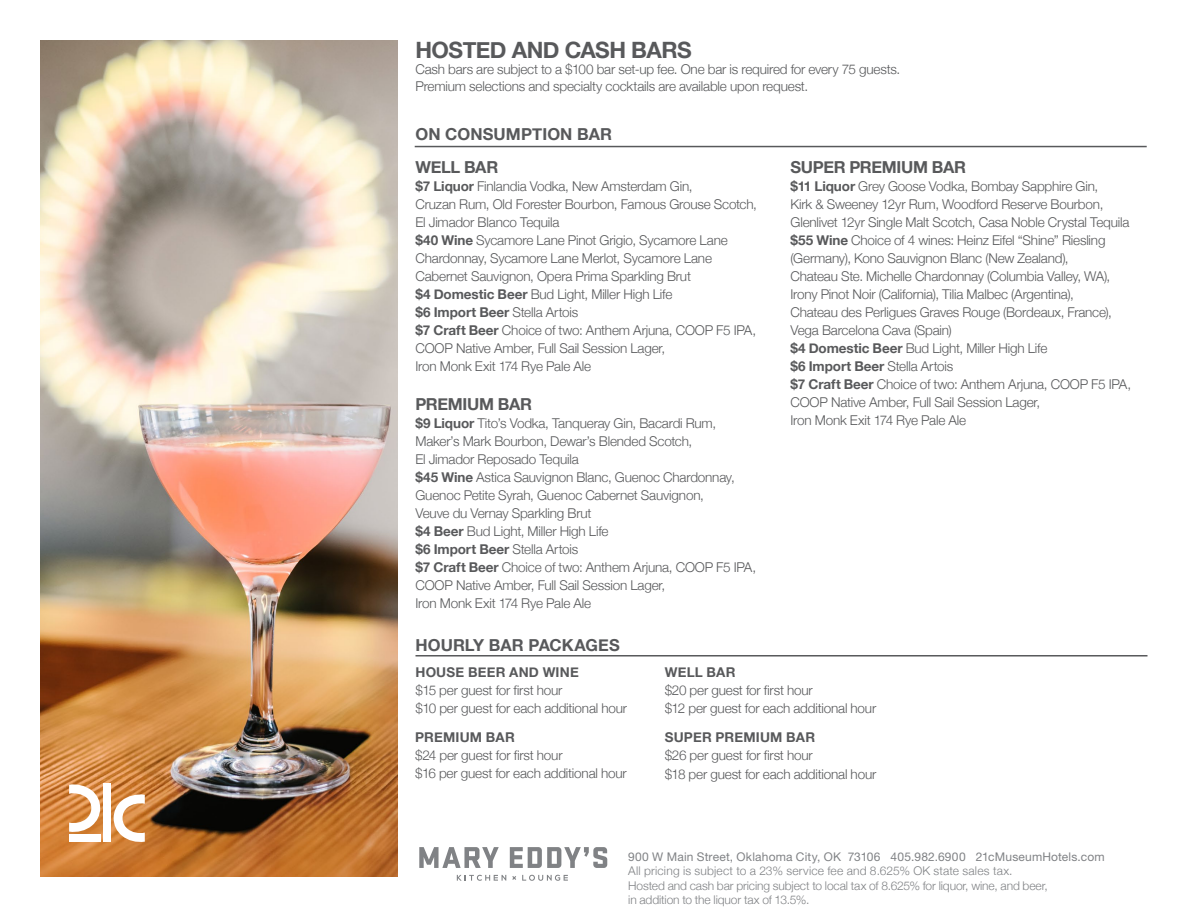
<style>
.page{position:relative;width:1188px;height:918px;background:#fff}
.page>*{position:absolute;margin:0;border:0;box-sizing:border-box;transform-origin:0 0}
.t1{font:700 22.5px "Helvetica Neue";letter-spacing:-.025em;color:#58595b}
.t2{font:700 16.5px "Helvetica Neue";letter-spacing:.005em;color:#58595b}
.t3{font:700 16.5px "Helvetica Neue";letter-spacing:-.015em;color:#58595b}
.t4{font:300 13.5px/18px "Helvetica Neue";letter-spacing:-.015em;color:#58595b}
.t5{font:700 13.5px "Helvetica Neue";letter-spacing:.015em;color:#58595b}
.t6{font:300 12px/14.4px "Helvetica Neue";letter-spacing:-.01em;color:#808285}
.t7{font:300 12px/14.4px "Helvetica Neue";letter-spacing:.015em;color:#808285}
.t8{font:12px "Helvetica Neue";letter-spacing:.015em;color:#808285}
.s1{font-weight:700}
</style>
<div class="page">
<img style="left:40px;top:40px;width:357px;height:837px">
<div style="left:103px;top:784px;width:7px;height:58px;background:#fff"></div>
<svg style="left:69px;top:784px;width:31px;height:49px"></svg>
<svg style="left:114px;top:794px;width:31px;height:49px"></svg>
<div style="left:69px;top:834px;width:31px;height:8px;background:#fff"></div>
<svg style="left:457px;top:875px;width:49px;height:6px"></svg>
<svg style="left:522px;top:875px;width:46px;height:6px"></svg>
<svg style="left:512px;top:876px;width:4px;height:4px"></svg>
<svg style="left:419px;top:847px;width:80px;height:21px"></svg>
<svg style="left:510px;top:847px;width:97px;height:21px"></svg>
<hr style="left:415px;top:146px;width:732px;height:1px;background:#58595b">
<hr style="left:416px;top:655px;width:732px;height:2px;background:#58595b">
<h1 class="t1" style="left:416px;top:32px;width:278px">HOSTED AND CASH BARS</h1>
<p class="t4" style="left:416px;top:60px;width:486px;line-height:16.5px">Cash bars are subject to a $100 bar set-up fee. One bar is required for every 75 guests.<br>Premium selections and specialty cocktails are available upon request.</p>
<p class="t2" style="left:416px;top:121px;width:198px">ON CONSUMPTION BAR</p>
<p class="t3" style="left:416px;top:154px;width:84px">WELL BAR</p>
<p class="t4" style="left:415px;top:176px;width:343px"><span class="s1">$7 Liquor</span> Finlandia Vodka, New Amsterdam Gin,<br>Cruzan Rum, Old Forester Bourbon, Famous Grouse Scotch, El Jimador Blanco Tequila<br><span class="s1">$40 Wine</span> Sycamore Lane Pinot Grigio, Sycamore Lane Chardonnay, Sycamore Lane Merlot, Sycamore Lane Cabernet Sauvignon, Opera Prima Sparkling Brut<br><span class="s1">$4 Domestic Beer</span> Bud Light, Miller High Life<br><span class="s1">$6 Import Beer</span> Stella Artois<br><span class="s1">$7 Craft Beer</span> Choice of two: Anthem Arjuna, COOP F5 IPA, COOP Native Amber, Full Sail Session Lager,<br>Iron Monk Exit 174 Rye Pale Ale</p>
<p class="t3" style="left:416px;top:391px;width:118px">PREMIUM BAR</p>
<p class="t4" style="left:415px;top:413px;width:342px"><span class="s1">$9 Liquor</span> Tito’s Vodka, Tanqueray Gin, Bacardi Rum, Maker’s Mark Bourbon, Dewar’s Blended Scotch,<br>El Jimador Reposado Tequila<br><span class="s1">$45 Wine</span> Astica Sauvignon Blanc, Guenoc Chardonnay, Guenoc Petite Syrah, Guenoc Cabernet Sauvignon,<br>Veuve du Vernay Sparkling Brut<br><span class="s1">$4 Beer</span> Bud Light, Miller High Life<br><span class="s1">$6 Import Beer</span> Stella Artois<br><span class="s1">$7 Craft Beer</span> Choice of two: Anthem Arjuna, COOP F5 IPA, COOP Native Amber, Full Sail Session Lager,<br>Iron Monk Exit 174 Rye Pale Ale</p>
<p class="t3" style="left:790px;top:154px;width:177px">SUPER PREMIUM BAR</p>
<p class="t4" style="left:790px;top:176px;width:342px"><span class="s1">$11 Liquor</span> Grey Goose Vodka, Bombay Sapphire Gin,<br>Kirk &amp; Sweeney 12yr Rum, Woodford Reserve Bourbon, Glenlivet 12yr Single Malt Scotch, Casa Noble Crystal Tequila <span class="s1">$55 Wine</span> Choice of 4 wines: Heinz Eifel “Shine” Riesling (Germany), Kono Sauvignon Blanc (New Zealand),<br>Chateau Ste. Michelle Chardonnay (Columbia Valley, WA), Irony Pinot Noir (California), Tilia Malbec (Argentina),<br>Chateau des Perligues Graves Rouge (Bordeaux, France), Vega Barcelona Cava (Spain)<br><span class="s1">$4 Domestic Beer</span> Bud Light, Miller High Life<br><span class="s1">$6 Import Beer</span> Stella Artois<br><span class="s1">$7 Craft Beer</span> Choice of two: Anthem Arjuna, COOP F5 IPA, COOP Native Amber, Full Sail Session Lager,<br>Iron Monk Exit 174 Rye Pale Ale</p>
<p class="t2" style="left:416px;top:632px;width:206px">HOURLY BAR PACKAGES</p>
<p class="t5" style="left:416px;top:662px;width:165px">HOUSE BEER AND WINE</p>
<p class="t4" style="left:416px;top:680px;width:213px">$15 per guest for first hour<br>$10 per guest for each additional hour</p>
<p class="t5" style="left:415px;top:726px;width:101px">PREMIUM BAR</p>
<p class="t4" style="left:415px;top:745px;width:213px">$24 per guest for first hour<br>$16 per guest for each additional hour</p>
<p class="t5" style="left:665px;top:662px;width:72px">WELL BAR</p>
<p class="t4" style="left:665px;top:680px;width:213px">$20 per guest for first hour<br>$12 per guest for each additional hour</p>
<p class="t5" style="left:665px;top:726px;width:152px">SUPER PREMIUM BAR</p>
<p class="t4" style="left:665px;top:744px;width:213px;line-height:19.5px">$26 per guest for first hour<br>$18 per guest for each additional hour</p>
<p class="t8" style="left:628px;top:849px;width:478px">900 W Main Street, Oklahoma City, OK 73106 405.982.6900 21cMuseumHotels.com</p>
<p class="t6" style="left:628px;top:863px;width:421px">All pricing is subject to a 23% service fee and 8.625% OK state sales tax.<br>Hosted and cash bar pricing subject to local tax of 8.625% for liquor, wine, and beer, in addition to the liquor tax of 13.5%.</p>
<p class="t7" style="left:628px;top:851px;width:460px">900 W Main Street, Oklahoma City, OK 73106 405.982.6900 21cOklahomaCity.com<br>All pricing is subject to a 23% service fee and 8.625% OK state sales tax.</p>
</div>
